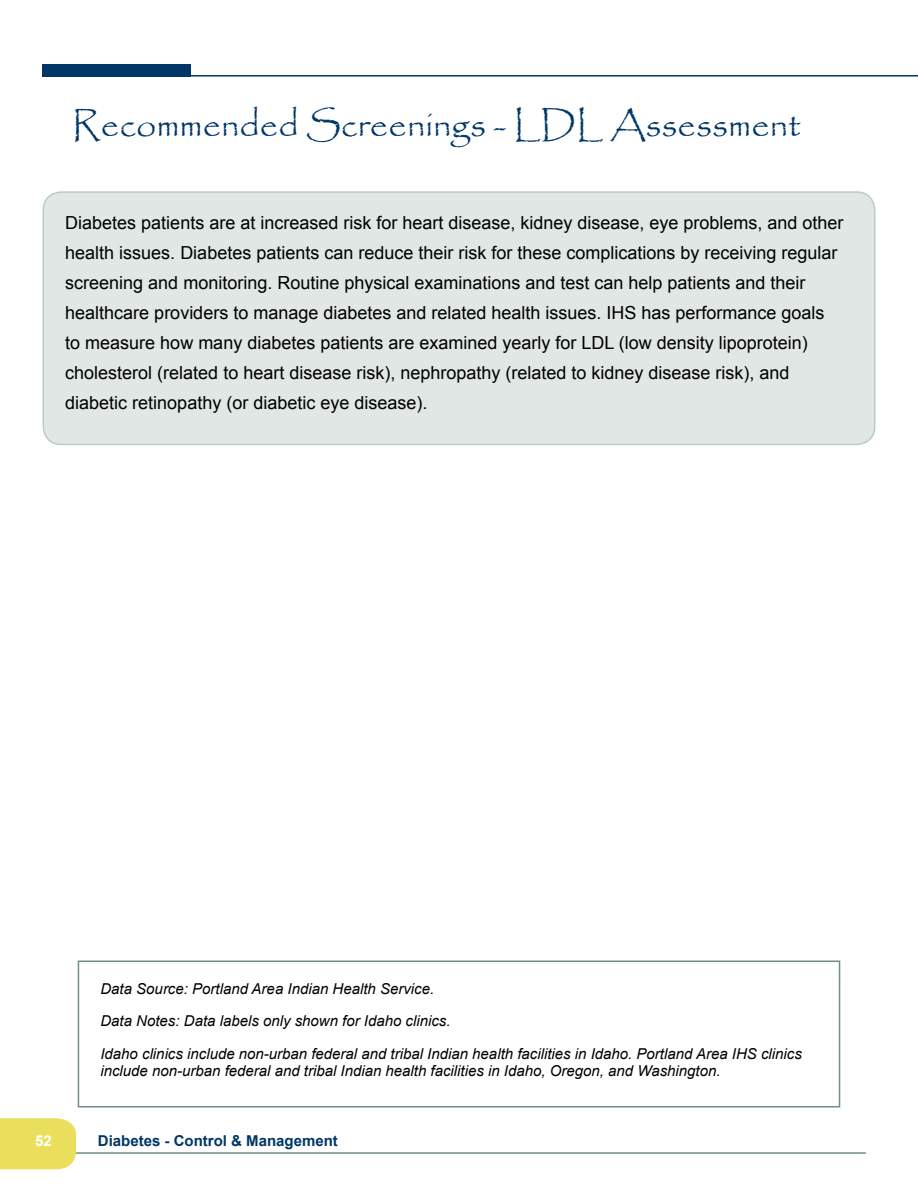
<style>
.page{position:relative;width:918px;height:1188px;background:#fff}
.page>*{position:absolute;margin:0;border:0;box-sizing:border-box;transform-origin:0 0}
.t1{font:36px "Papyrus";color:#003768}
.t2{font:18px/30px "Arial";color:#000}
.t3{font:italic 15px/32.2px "Arial";color:#000}
.t4{font:700 15px "Arial";color:#003768}
.t5{font:700 15px "Arial";color:#fff}
</style>
<div class="page">
<div style="left:43px;top:192px;width:832px;height:252px;background:#e0e7e4;border-radius:18px"></div>
<div style="left:43px;top:191px;width:832px;height:254px;border:2px solid #b8cdc5;border-radius:18px"></div>
<div style="left:78px;top:961px;width:762px;height:146px;border:2px solid #6e8f85"></div>
<hr style="left:55px;top:1152px;width:811px;height:2px;background:#6e8f85">
<svg style="left:0;top:1118px;width:77px;height:52px;background:#eae165"></svg>
<div style="left:43px;top:64px;width:148px;height:13px;background:#003768"></div>
<hr style="left:64px;top:75px;width:854px;height:2px;background:#003768">
<p class="t1" style="left:72px;top:102px;width:730px">Recommended Screenings - LDL Assessment</p>
<p class="t2" style="left:65px;top:208px;width:780px">Diabetes patients are at increased risk for heart disease, kidney disease, eye problems, and other health issues. Diabetes patients can reduce their risk for these complications by receiving regular screening and monitoring. Routine physical examinations and test can help patients and their healthcare providers to manage diabetes and related health issues. IHS has performance goals to measure how many diabetes patients are examined yearly for LDL (low density lipoprotein) cholesterol (related to heart disease risk), nephropathy (related to kidney disease risk), and diabetic retinopathy (or diabetic eye disease).</p>
<p class="t3" style="left:100px;top:973px;width:703px">Data Source: Portland Area Indian Health Service.<br>Data Notes: Data labels only shown for Idaho clinics.<br>Idaho clinics include non-urban federal and tribal Indian health facilities in Idaho. Portland Area IHS clinics</p>
<p class="t3" style="left:100px;top:1055px;width:622px">include non-urban federal and tribal Indian health facilities in Idaho, Oregon, and Washington.</p>
<p class="t5" style="left:35px;top:1131px;width:18px">52</p>
<p class="t4" style="left:98px;top:1131px;width:242px">Diabetes - Control &amp; Management</p>
</div>
